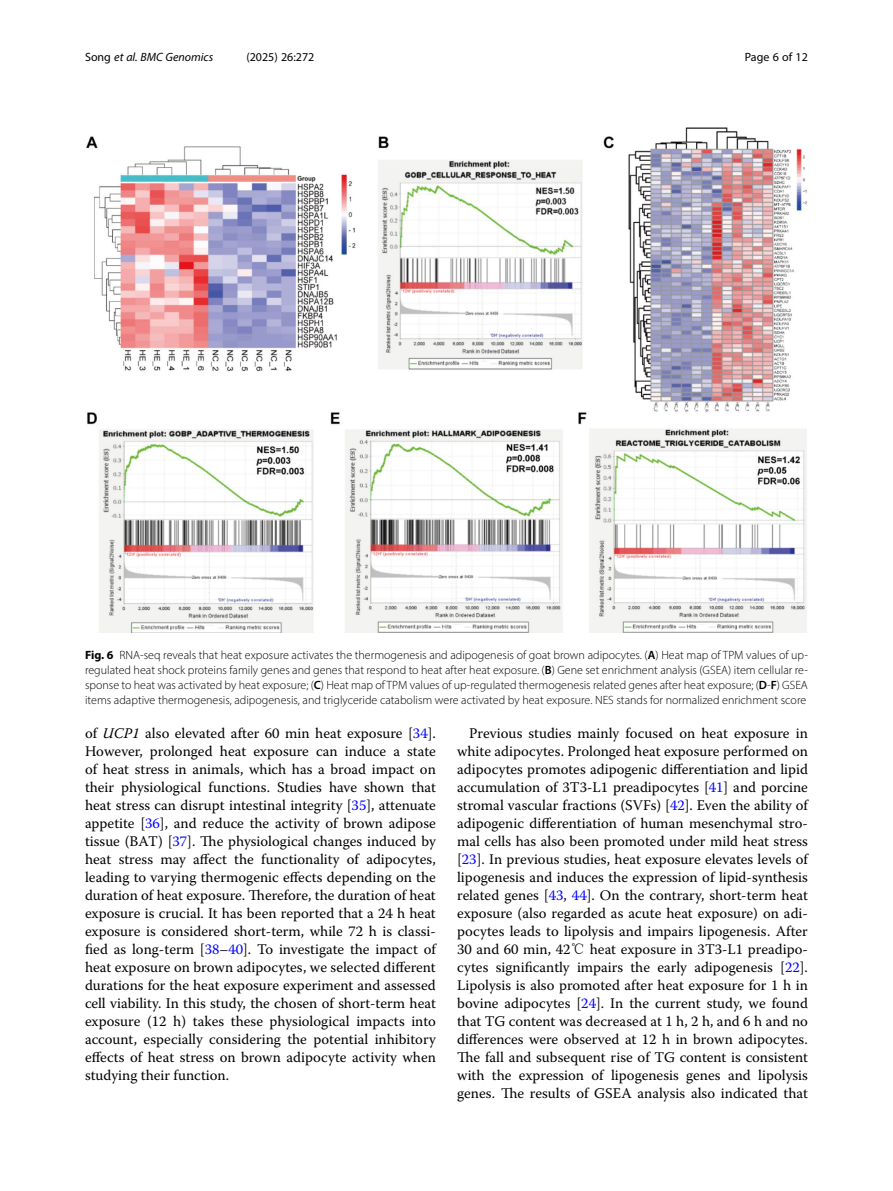
<style>
.page{position:relative;width:893px;height:1191px;background:#fff}
.page>*{position:absolute;margin:0;border:0;box-sizing:border-box;transform-origin:0 0}
.Body_Text_Indent{font:14.7px/18px "Warnock Pro";color:#000;text-align:justify}
.Figure_Caption{font:300 12px/15px "Myriad Pro";color:#000;text-align:justify}
.t1{font:12px "Myriad Pro";color:#000}
.t2{font:italic 12px "Myriad Pro";color:#000}
.s1{font-style:normal}
.s2{font-weight:700}
.s3{font-weight:600}
.s4{font-style:italic}
.s5{color:#00f}
.s6{font-family:"Sim Sun"}
</style>
<div class="page">
<img style="left:86px;top:127px;width:721px;height:505px">
<p class="t2" style="left:85px;top:50px;width:130px"><span class="s1">Song</span> et al. BMC Genomics</p>
<p class="t1" style="left:246px;top:50px;width:70px">(2025) 26:272</p>
<p class="t1" style="left:745px;top:50px;width:65px">Page 6 of 12</p>
<p class="Figure_Caption" style="left:85px;top:648px;width:724px"><span class="s2">Fig. 6</span> RNA-seq reveals that heat exposure activates the thermogenesis and adipogenesis of goat brown adipocytes. (<span class="s3">A</span>) Heat map of TPM values of up&shy;regulated heat shock proteins family genes and genes that respond to heat after heat exposure. (<span class="s3">B</span>) Gene set enrichment analysis (GSEA) item cellular re&shy;sponse to heat was activated by heat exposure; (<span class="s3">C</span>) Heat map of TPM values of up-regulated thermogenesis related genes after heat exposure; (<span class="s3">D</span>-<span class="s3">F</span>) GSEA items adaptive thermogenesis, adipogenesis, and triglyceride catabolism were activated by heat exposure. NES stands for normalized enrichment score</p>
<p class="Body_Text_Indent" style="left:85px;top:724px;width:352px">of <span class="s4">UCP1</span> also elevated after 60 min heat exposure [<span class="s5">34</span>].<br>However, prolonged heat exposure can induce a state of heat stress in animals, which has a broad impact on their physiological functions. Studies have shown that heat stress can disrupt intestinal integrity [<span class="s5">35</span>], attenuate appetite [<span class="s5">36</span>], and reduce the activity of brown adipose tissue (BAT) [<span class="s5">37</span>]. The physiological changes induced by heat stress may affect the functionality of adipocytes, leading to varying thermogenic effects depending on the duration of heat exposure. Therefore, the duration of heat exposure is crucial. It has been reported that a 24 h heat exposure is considered short-term, while 72 h is classi&shy;fied as long-term [<span class="s5">38</span>–<span class="s5">40</span>]. To investigate the impact of heat exposure on brown adipocytes, we selected different durations for the heat exposure experiment and assessed cell viability. In this study, the chosen of short-term heat exposure (12 h) takes these physiological impacts into account, especially considering the potential inhibitory effects of heat stress on brown adipocyte activity when studying their function.</p>
<p class="Body_Text_Indent" style="left:457px;top:724px;width:352px;text-indent:12px">Previous studies mainly focused on heat exposure in white adipocytes. Prolonged heat exposure performed on adipocytes promotes adipogenic differentiation and lipid accumulation of 3T3-L1 preadipocytes [<span class="s5">41</span>] and porcine stromal vascular fractions (SVFs) [<span class="s5">42</span>]. Even the ability of adipogenic differentiation of human mesenchymal stro&shy;mal cells has also been promoted under mild heat stress [<span class="s5">23</span>]. In previous studies, heat exposure elevates levels of lipogenesis and induces the expression of lipid-synthesis related genes [<span class="s5">43</span>, <span class="s5">44</span>]. On the contrary, short-term heat exposure (also regarded as acute heat exposure) on adi&shy;pocytes leads to lipolysis and impairs lipogenesis. After 30 and 60 min, 42<span class="s6">℃</span> heat exposure in 3T3-L1 preadipo&shy;cytes significantly impairs the early adipogenesis [<span class="s5">22</span>].<br>Lipolysis is also promoted after heat exposure for 1 h in bovine adipocytes [<span class="s5">24</span>]. In the current study, we found that TG content was decreased at 1 h, 2 h, and 6 h and no differences were observed at 12 h in brown adipocytes.<br>The fall and subsequent rise of TG content is consistent with the expression of lipogenesis genes and lipolysis genes. The results of GSEA analysis also indicated that</p>
</div>
